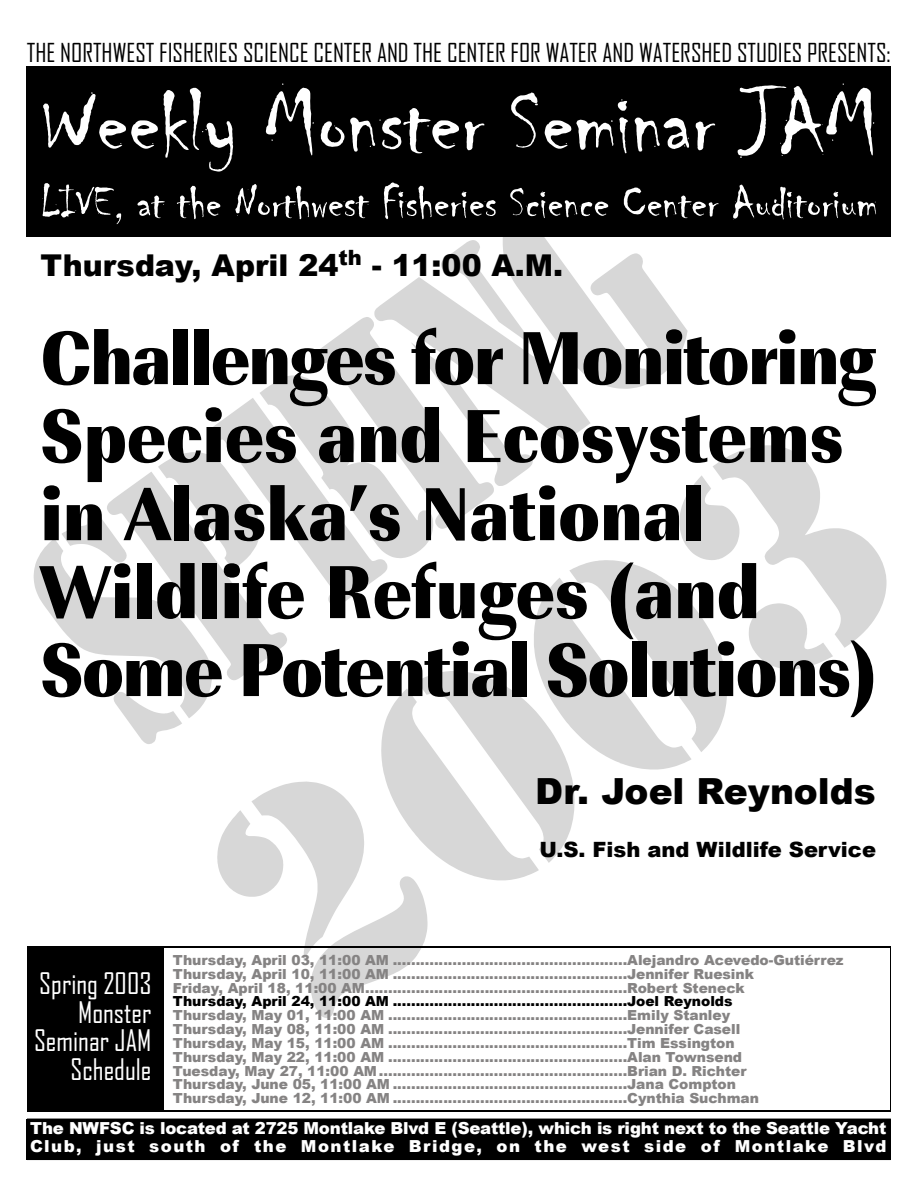
<style>
.page{position:relative;width:918px;height:1188px;background:#fff}
.page>*{position:absolute;margin:0;border:0;box-sizing:border-box;transform-origin:0 0}
.t1{font:78px/78px "URW Imperial T Ult Bol Ext Nar";letter-spacing:-.01em;color:#000}
.t2{font:900 36px "Arial";color:#000}
.t3{font:900 30px "Arial";color:#000}
.t4{font:28.5px/28.5px "Agency FB";color:#fff;text-align:right}
.t5{font:25.05px "Agency FB";color:#000}
.t6{font:900 21px "Arial";color:#000}
.t7{font:900 16.5px/18.1px "Arial";letter-spacing:-.005em;color:#fff}
.t8{font:900 13.8px/13.8px "Arial";letter-spacing:-.005em;color:#858383}
.t9{font:900 13.8px "Arial";letter-spacing:-.005em;color:#000}
</style>
<div class="page">
<svg style="left:217px;top:782px;width:211px;height:236px"></svg>
<svg style="left:381px;top:560px;width:346px;height:320px"></svg>
<svg style="left:679px;top:445px;width:207px;height:224px"></svg>
<svg style="left:34px;top:452px;width:253px;height:292px"></svg>
<svg style="left:208px;top:375px;width:225px;height:231px;fill:#d7d7d7"></svg>
<svg style="left:315px;top:317px;width:179px;height:212px"></svg>
<svg style="left:374px;top:240px;width:216px;height:246px"></svg>
<div style="left:26px;top:1119px;width:865px;height:41px;background:#000"></div>
<div style="left:27px;top:66px;width:864px;height:171px;background:#000"></div>
<svg style="left:43px;top:92px;width:115px;height:57px"></svg>
<svg style="left:164px;top:88px;width:69px;height:84px"></svg>
<svg style="left:266px;top:84px;width:48px;height:72px"></svg>
<svg style="left:321px;top:108px;width:138px;height:45px"></svg>
<svg style="left:465px;top:122px;width:19px;height:28px"></svg>
<svg style="left:511px;top:93px;width:27px;height:55px"></svg>
<svg style="left:545px;top:99px;width:83px;height:54px"></svg>
<svg style="left:635px;top:118px;width:54px;height:34px"></svg>
<svg style="left:696px;top:122px;width:19px;height:28px"></svg>
<svg style="left:738px;top:84px;width:136px;height:74px"></svg>
<svg style="left:42px;top:183px;width:79px;height:41px"></svg>
<svg style="left:138px;top:195px;width:27px;height:23px"></svg>
<svg style="left:177px;top:186px;width:43px;height:33px"></svg>
<svg style="left:235px;top:184px;width:134px;height:35px"></svg>
<svg style="left:384px;top:183px;width:112px;height:36px"></svg>
<svg style="left:503px;top:187px;width:216px;height:202px"></svg>
<svg style="left:733px;top:185px;width:143px;height:34px"></svg>
<hr style="left:162px;top:947px;width:729px;height:1px;background:#000">
<hr style="left:890px;top:947px;width:1px;height:164px;background:#000">
<hr style="left:162px;top:1110px;width:729px;height:2px;background:#000">
<div style="left:27px;top:947px;width:136px;height:164px;background:#000"></div>
<hr style="left:27px;top:946px;width:136px;height:2px;background:#000">
<hr style="left:27px;top:1110px;width:136px;height:2px;background:#000">
<h3 class="t5" style="left:27px;top:39px;width:865px">THE NORTHWEST FISHERIES SCIENCE CENTER AND THE CENTER FOR WATER AND WATERSHED STUDIES PRESENTS:</h3>
<h3 class="t3" style="left:41px;top:243px;width:524px">Thursday, April 24<sup>th</sup> - 11:00 A.M.</h3>
<h1 class="t1" style="left:41px;top:319px;width:837px">Challenges for Monitoring<br>Species and Ecosystems in Alaska’s National<br>Wildlife Refuges (and<br>Some Potential Solutions)</h1>
<h2 class="t2" style="left:535px;top:764px;width:342px">Dr. Joel Reynolds</h2>
<h3 class="t6" style="left:539px;top:834px;width:338px">U.S. Fish and Wildlife Service</h3>
<h3 class="t4" style="left:34px;top:970px;width:119px">Spring 2003<br>Monster<br>Seminar JAM<br>Schedule</h3>
<p class="t8" style="left:173px;top:953px;width:672px">Thursday, April 03, 11:00 AM ...................................................Alejandro Acevedo-Gutiérrez<br>Thursday, April 10, 11:00 AM ...................................................Jennifer Ruesink<br>Friday, April 18, 11:00 AM.........................................................Robert Steneck</p>
<p class="t9" style="left:173px;top:991px;width:561px">Thursday, April 24, 11:00 AM ...................................................Joel Reynolds</p>
<p class="t8" style="left:173px;top:1008px;width:588px">Thursday, May 01, 11:00 AM ....................................................Emily Stanley Thursday, May 08, 11:00 AM ....................................................Jennifer Casell Thursday, May 15, 11:00 AM ....................................................Tim Essington Thursday, May 22, 11:00 AM ....................................................Alan Townsend Tuesday, May 27, 11:00 AM......................................................Brian D. Richter Thursday, June 05, 11:00 AM ...................................................Jana Compton Thursday, June 12, 11:00 AM ...................................................Cynthia Suchman</p>
<p class="t7" style="left:30px;top:1118px;width:858px">The NWFSC is located at 2725 Montlake Blvd E (Seattle), which is right next to the Seattle Yacht<br>Club, just south of the Montlake Bridge, on the west side of Montlake Blvd</p>
</div>
